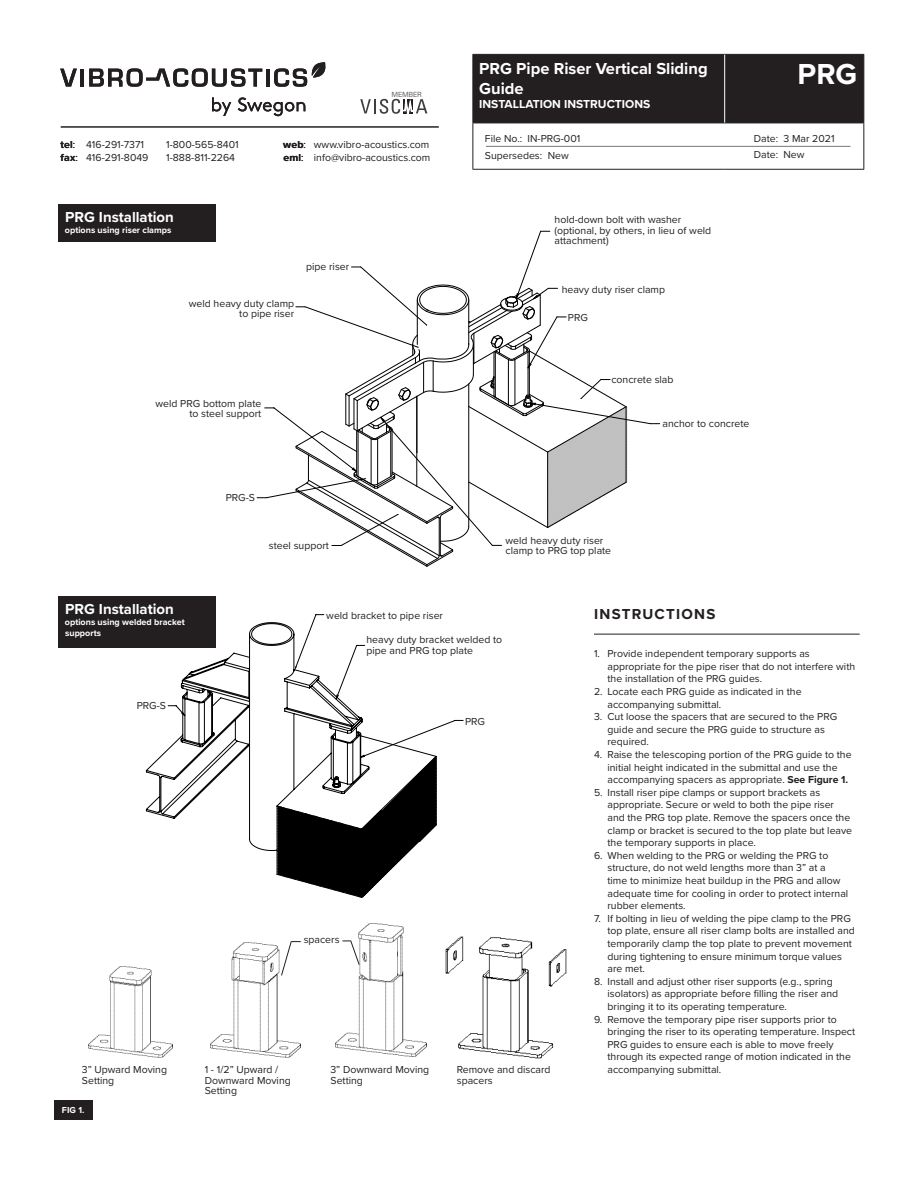
<style>
.page{position:relative;width:918px;height:1188px;background:#fff}
.page>*{position:absolute;margin:0;border:0;box-sizing:border-box;transform-origin:0 0}
.t1{font:700 30px "Proxima Nova";color:#fff}
.t2{font:700 16.5px/19.8px "Proxima Nova";color:#fff}
.t3{font:700 15px "Proxima Nova";color:#fff}
.t4{font:700 15px "Proxima Nova";letter-spacing:.085em;color:#231f20}
.t5{font:700 12px "Proxima Nova";color:#fff}
.t6{font:10.5px/12.6px "Proxima Nova";color:#231f20}
.t7{font:700 10.5px/12.6px "Proxima Nova";letter-spacing:.015em;color:#231f20}
.t8{font:700 9px/10.8px "Proxima Nova";color:#fff}
.t9{font:7.05px "Univers LT Std";letter-spacing:-.035em;color:#6c6d70}
.s1{font-weight:400}
.s2{font-weight:700}
</style>
<div class="page">
<div style="left:473px;top:55px;width:390px;height:68px;background:#231f20"></div>
<hr style="left:472px;top:54px;width:253px;height:1px;background:#231f20">
<hr style="left:472px;top:55px;width:1px;height:68px;background:#231f20">
<hr style="left:725px;top:54px;width:139px;height:1px;background:#231f20">
<hr style="left:863px;top:55px;width:1px;height:68px;background:#231f20">
<hr style="left:472px;top:123px;width:253px;height:1px;background:#231f20">
<hr style="left:472px;top:123px;width:1px;height:46px;background:#231f20">
<hr style="left:725px;top:123px;width:139px;height:1px;background:#231f20">
<hr style="left:863px;top:123px;width:1px;height:46px;background:#231f20">
<hr style="left:472px;top:169px;width:253px;height:1px;background:#231f20">
<hr style="left:725px;top:169px;width:139px;height:1px;background:#231f20">
<hr style="left:724px;top:55px;width:1px;height:68px;background:#fff">
<hr style="left:486px;top:146px;width:364px;height:1px;background:#76787b">
<hr style="left:61px;top:127px;width:378px;height:1px;background:#231f20">
<svg style="left:212px;top:97px;width:93px;height:19px"></svg>
<svg style="left:60px;top:69px;width:17px;height:18px"></svg>
<hr style="left:81px;top:69px;width:3px;height:18px;background:#231f20">
<hr style="left:266px;top:69px;width:3px;height:18px;background:#231f20">
<svg style="left:89px;top:68px;width:173px;height:19px"></svg>
<svg style="left:274px;top:62px;width:52px;height:25px"></svg>
<svg style="left:360px;top:99px;width:67px;height:15px"></svg>
<img style="left:88px;top:966px;width:84px;height:91px">
<img style="left:210px;top:942px;width:90px;height:115px">
<img style="left:336px;top:924px;width:90px;height:132px">
<hr style="left:594px;top:634px;width:266px;height:1px;background:#231f20">
<svg style="left:146px;top:705px;width:218px;height:193px"></svg>
<svg style="left:168px;top:614px;width:295px;height:283px"></svg>
<div style="left:58px;top:205px;width:157px;height:37px;background:#231f20"></div>
<svg style="left:342px;top:940px;width:18px;height:25px"></svg>
<svg style="left:281px;top:941px;width:20px;height:35px"></svg>
<img style="left:446px;top:936px;width:121px;height:123px">
<div style="left:54px;top:1101px;width:38px;height:19px;background:#231f20"></div>
<svg style="left:257px;top:231px;width:403px;height:336px"></svg>
<div style="left:58px;top:597px;width:157px;height:51px;background:#231f20"></div>
<p class="t9" style="left:392px;top:90px;width:32px">MEMBER</p>
<p class="t6" style="left:86px;top:138px;width:64px">416-291-7371<br>416-291-8049</p>
<p class="t6" style="left:166px;top:138px;width:74px">1-800-565-8401<br>1-888-811-2264</p>
<p class="t6" style="left:314px;top:138px;width:118px">www.vibro-acoustics.com info@vibro-acoustics.com</p>
<p class="t7" style="left:61px;top:138px;width:19px">tel<span class="s1">: </span>fax<span class="s1">:</span></p>
<p class="t7" style="left:283px;top:138px;width:24px">web<span class="s1">: </span>eml<span class="s1">:</span></p>
<p class="t3" style="left:65px;top:206px;width:110px">PRG Installation</p>
<p class="t8" style="left:65px;top:224px;width:108px">options using riser clamps</p>
<p class="t6" style="left:189px;top:297px;width:107px;line-height:10.5px;text-align:right">weld heavy duty clamp to pipe riser</p>
<p class="t6" style="left:306px;top:259px;width:45px">pipe riser</p>
<p class="t6" style="left:156px;top:398px;width:107px;line-height:10.5px;text-align:right">weld PRG bottom plate to steel support</p>
<p class="t6" style="left:226px;top:490px;width:31px">PRG-S</p>
<p class="t6" style="left:269px;top:539px;width:62px">steel support</p>
<p class="t2" style="left:479px;top:58px;width:230px">PRG Pipe Riser Vertical Sliding<br>Guide</p>
<p class="t1" style="left:798px;top:52px;width:61px">PRG</p>
<p class="t5" style="left:479px;top:95px;width:173px">INSTALLATION INSTRUCTIONS</p>
<p class="t6" style="left:485px;top:132px;width:97px">File No.: IN-PRG-001</p>
<p class="t6" style="left:485px;top:149px;width:85px">Supersedes: New</p>
<p class="t6" style="left:555px;top:214px;width:158px;line-height:10.5px">hold-down bolt with washer (optional, by others, in lieu of weld attachment)</p>
<p class="t6" style="left:562px;top:283px;width:105px">heavy duty riser clamp</p>
<p class="t6" style="left:568px;top:311px;width:22px">PRG</p>
<p class="t6" style="left:754px;top:132px;width:82px">Date: 3 Mar 2021</p>
<p class="t6" style="left:754px;top:148px;width:52px">Date: New</p>
<p class="t6" style="left:611px;top:373px;width:64px">concrete slab</p>
<p class="t6" style="left:663px;top:417px;width:88px">anchor to concrete</p>
<p class="t6" style="left:506px;top:535px;width:107px;line-height:10.5px">weld heavy duty riser clamp to PRG top plate</p>
<p class="t3" style="left:65px;top:598px;width:110px">PRG Installation</p>
<p class="t8" style="left:65px;top:616px;width:121px">options using welded bracket supports</p>
<p class="t6" style="left:137px;top:698px;width:31px">PRG-S</p>
<p class="t6" style="left:326px;top:609px;width:118px">weld bracket to pipe riser</p>
<p class="t6" style="left:366px;top:634px;width:137px;line-height:10.5px">heavy duty bracket welded to pipe and PRG top plate</p>
<p class="t6" style="left:304px;top:933px;width:37px">spacers</p>
<p class="t6" style="left:465px;top:715px;width:22px">PRG</p>
<p class="t6" style="left:205px;top:1064px;width:88px;line-height:10.5px">1 - 1/2” Upward /<br>Downward Moving<br>Setting</p>
<p class="t6" style="left:82px;top:1064px;width:87px;line-height:10.5px">3” Upward Moving<br>Setting</p>
<p class="t6" style="left:457px;top:1064px;width:95px;line-height:10.5px">Remove and discard spacers</p>
<p class="t6" style="left:331px;top:1064px;width:100px;line-height:10.5px">3” Downward Moving<br>Setting</p>
<p class="t8" style="left:62px;top:1105px;width:24px">FIG 1.</p>
<p class="t4" style="left:594px;top:603px;width:123px">INSTRUCTIONS</p>
<p class="t6" style="left:608px;top:647px;width:249px;text-indent:-14px">1. Provide independent temporary supports as appropriate for the pipe riser that do not interfere with the installation of the PRG guides.</p>
<p class="t6" style="left:608px;top:685px;width:196px;text-indent:-14px">2. Locate each PRG guide as indicated in the accompanying submittal.</p>
<p class="t6" style="left:608px;top:710px;width:231px;text-indent:-14px">3. Cut loose the spacers that are secured to the PRG guide and secure the PRG guide to structure as required.</p>
<p class="t6" style="left:608px;top:748px;width:246px;text-indent:-14px">4. Raise the telescoping portion of the PRG guide to the initial height indicated in the submittal and use the accompanying spacers as appropriate. <span class="s2">See Figure 1.</span></p>
<p class="t6" style="left:608px;top:785px;width:246px;text-indent:-14px">5. Install riser pipe clamps or support brackets as appropriate. Secure or weld to both the pipe riser and the PRG top plate. Remove the spacers once the clamp or bracket is secured to the top plate but leave the temporary supports in place.</p>
<p class="t6" style="left:608px;top:848px;width:242px;text-indent:-14px">6. When welding to the PRG or welding the PRG to structure, do not weld lengths more than 3” at a<br>time to minimize heat buildup in the PRG and allow adequate time for cooling in order to protect internal rubber elements.</p>
<p class="t6" style="left:608px;top:911px;width:249px;text-indent:-14px">7. If bolting in lieu of welding the pipe clamp to the PRG top plate, ensure all riser clamp bolts are installed and temporarily clamp the top plate to prevent movement during tightening to ensure minimum torque values are met.</p>
<p class="t6" style="left:608px;top:974px;width:232px;text-indent:-14px">8. Install and adjust other riser supports (e.g., spring isolators) as appropriate before filling the riser and bringing it to its operating temperature.</p>
<p class="t6" style="left:608px;top:1012px;width:249px;text-indent:-14px">9. Remove the temporary pipe riser supports prior to bringing the riser to its operating temperature. Inspect PRG guides to ensure each is able to move freely through its expected range of motion indicated in the accompanying submittal.</p>
</div>
